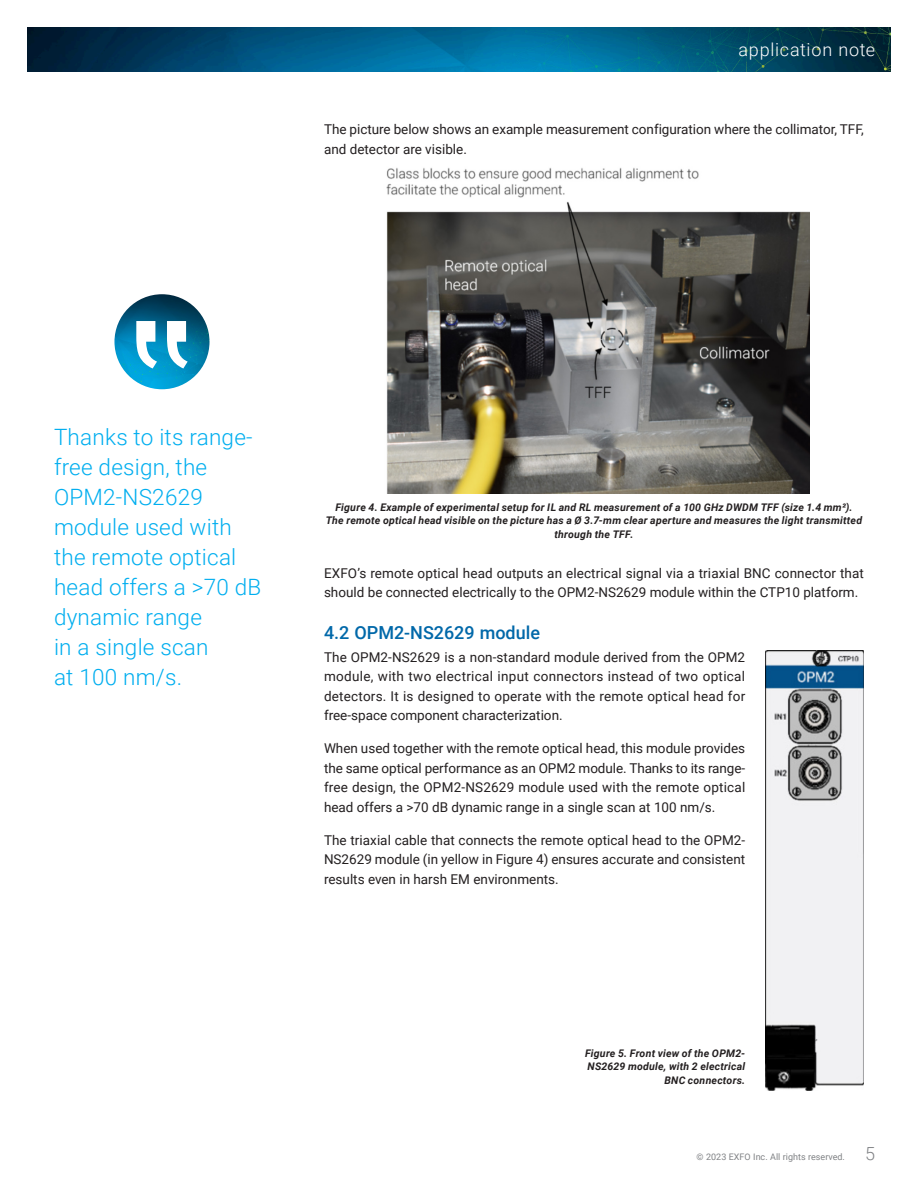
<style>
.page{position:relative;width:918px;height:1188px;background:#fff}
.page>*{position:absolute;margin:0;border:0;box-sizing:border-box;transform-origin:0 0}
.Exergue{font:300 22.5px/30px "Roboto";letter-spacing:.01em;color:#00aeef}
.Title_2{font:500 18px "Roboto";color:#0068a9}
.t1{font:300 18px "Roboto";letter-spacing:.04em;color:#fff}
.Text{font:13.5px/19.5px "Roboto";color:#231f20;text-align:justify}
.Legend{font:italic 700 10.5px/13.5px "Roboto";letter-spacing:.02em;color:#231f20;text-align:center}
.t2{font:9px "Roboto";color:#808285}
.s1{font-weight:300;font-size:18px}
</style>
<div class="page">
<img style="left:27px;top:27px;width:864px;height:44px">
<img style="left:386px;top:168px;width:423px;height:325px">
<img style="left:114px;top:294px;width:96px;height:95px;border-radius:48px">
<svg style="left:136px;top:321px;width:52px;height:47px"></svg>
<img style="left:765px;top:650px;width:99px;height:441px">
<h2 class="t1" style="left:739px;top:37px;width:138px">application note</h2>
<p class="Text" style="left:324px;top:119px;width:541px">The picture below shows an example measurement configuration where the collimator, TFF, and detector are visible.</p>
<p class="Exergue" style="left:54px;top:421px;width:209px">Thanks to its range&shy;free design, the<br>OPM2-NS2629 module used with the remote optical head offers a &gt;70 dB dynamic range<br>in a single scan<br>at 100 nm/s.</p>
<p class="Legend" style="left:326px;top:500px;width:538px">Figure 4. Example of experimental setup for IL and RL measurement of a 100 GHz DWDM TFF (size 1.4 mm²).<br>The remote optical head visible on the picture has a Ø 3.7-mm clear aperture and measures the light transmitted through the TFF.</p>
<p class="Text" style="left:324px;top:563px;width:541px">EXFO’s remote optical head outputs an electrical signal via a triaxial BNC connector that should be connected electrically to the OPM2-NS2629 module within the CTP10 platform.</p>
<p class="Title_2" style="left:324px;top:620px;width:218px">4.2 OPM2-NS2629 module</p>
<p class="Text" style="left:324px;top:647px;width:423px">The OPM2-NS2629 is a non-standard module derived from the OPM2 module, with two electrical input connectors instead of two optical detectors. It is designed to operate with the remote optical head for free-space component characterization.</p>
<p class="Text" style="left:324px;top:738px;width:423px">When used together with the remote optical head, this module provides the same optical performance as an OPM2 module. Thanks to its range&shy;free design, the OPM2-NS2629 module used with the remote optical head offers a &gt;70 dB dynamic range in a single scan at 100 nm/s.</p>
<p class="Text" style="left:324px;top:830px;width:423px">The triaxial cable that connects the remote optical head to the OPM2- NS2629 module (in yellow in Figure 4) ensures accurate and consistent results even in harsh EM environments.</p>
<p class="Legend" style="left:585px;top:1046px;width:162px;text-align:right">Figure 5. Front view of the OPM2-<br>NS2629 module, with 2 electrical<br>BNC connectors.</p>
<p class="t2" style="left:697px;top:1151px;width:180px">© 2023 EXFO Inc. All rights reserved. <span class="s1">5</span></p>
</div>
